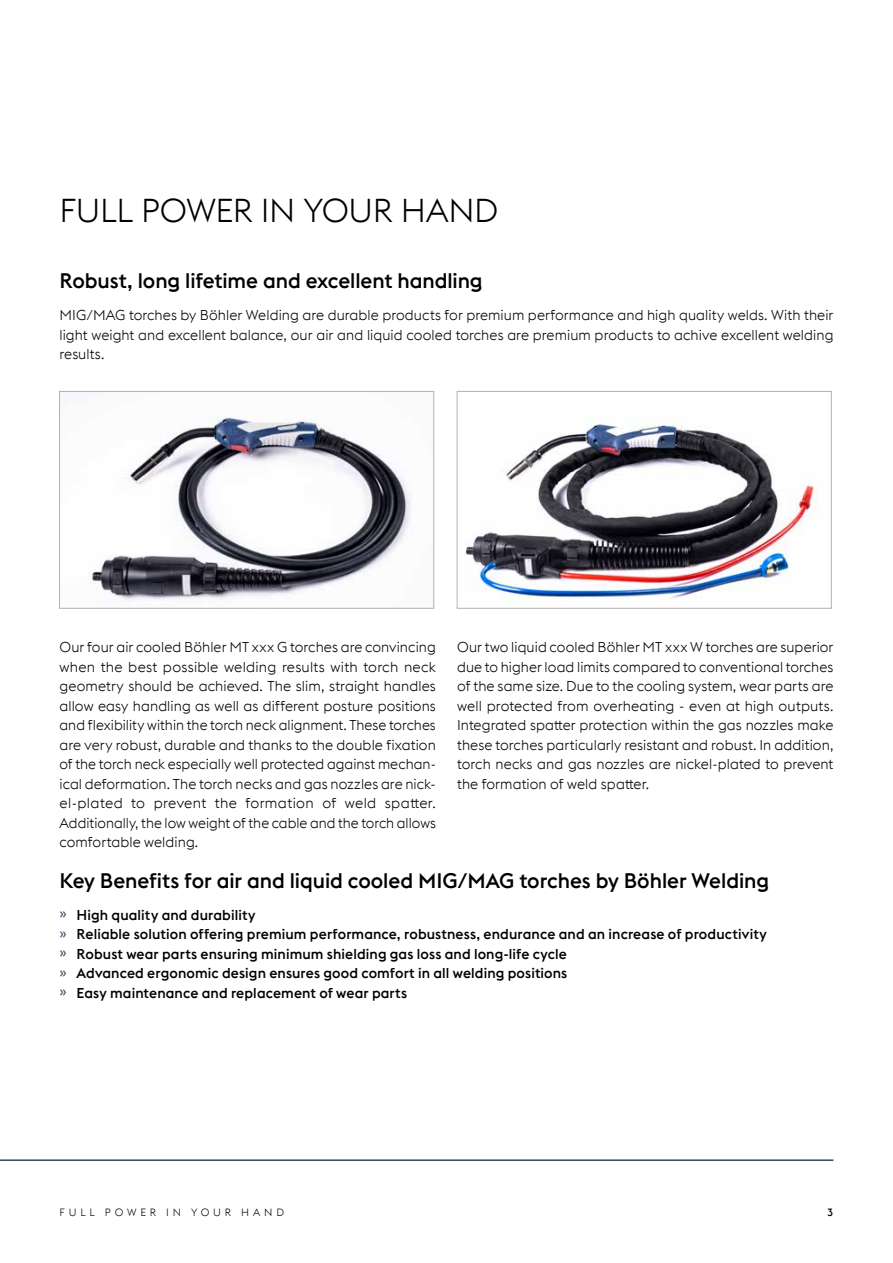
<style>
.page{position:relative;width:893px;height:1263px;background:#fff}
.page>*{position:absolute;margin:0;border:0;box-sizing:border-box;transform-origin:0 0}
.t1{font:300 33px "voestalpine";letter-spacing:-.01em;color:#000}
.t2{font:500 21px "voestalpine";letter-spacing:-.005em;color:#000}
.t3{font:300 14.25px/19.5px "voestalpine";letter-spacing:.005em;color:#000;text-align:justify}
.t4{font:500 14.25px/19.5px "voestalpine";letter-spacing:.01em;color:#000}
.t5{font:300 10.5px "voestalpine";letter-spacing:.365em;color:#000}
.t6{font:500 10.5px "voestalpine";color:#000}
.s1{font-weight:400;color:#304467}
</style>
<div class="page">
<hr style="left:0;top:1159px;width:833px;height:2px;background:#304467">
<img style="left:89px;top:417px;width:323px;height:184px">
<div style="left:59px;top:391px;width:375px;height:217px;border:1px solid #b1b2b3"></div>
<img style="left:465px;top:422px;width:353px;height:180px">
<div style="left:457px;top:391px;width:374px;height:217px;border:1px solid #b1b2b3"></div>
<h1 class="t1" style="left:60px;top:192px;width:440px">FULL POWER IN YOUR HAND</h1>
<h2 class="t2" style="left:60px;top:268px;width:425px">Robust, long lifetime and excellent handling</h2>
<p class="t3" style="left:60px;top:306px;width:775px">MIG/MAG torches by Böhler Welding are durable products for premium performance and high quality welds. With their light weight and excellent balance, our air and liquid cooled torches are premium products to achive excellent welding results.</p>
<p class="t3" style="left:60px;top:637px;width:378px">Our four air cooled Böhler MT xxx G torches are convincing when the best possible welding results with torch neck geometry should be achieved. The slim, straight handles allow easy handling as well as different posture positions and flexibility within the torch neck alignment. These torches are very robust, durable and thanks to the double fixation of the torch neck especially well protected against mechan&shy;ical deformation. The torch necks and gas nozzles are nick&shy;el-plated to prevent the formation of weld spatter.<br>Additionally, the low weight of the cable and the torch allows comfortable welding.</p>
<p class="t3" style="left:457px;top:637px;width:378px">Our two liquid cooled Böhler MT xxx W torches are superior due to higher load limits compared to conventional torches of the same size. Due to the cooling system, wear parts are well protected from overheating - even at high outputs.<br>Integrated spatter protection within the gas nozzles make these torches particularly resistant and robust. In addition, torch necks and gas nozzles are nickel-plated to prevent the formation of weld spatter.</p>
<h2 class="t2" style="left:60px;top:867px;width:711px">Key Benefits for air and liquid cooled MIG/MAG torches by Böhler Welding</h2>
<p class="t4" style="left:60px;top:905px;width:709px"><span class="s1">»</span> High quality and durability<br><span class="s1">»</span> Reliable solution offering premium performance, robustness, endurance and an increase of productivity <span class="s1">»</span> Robust wear parts ensuring minimum shielding gas loss and long-life cycle<br><span class="s1">»</span> Advanced ergonomic design ensures good comfort in all welding positions<br><span class="s1">»</span> Easy maintenance and replacement of wear parts</p>
<p class="t5" style="left:60px;top:1206px;width:226px">FULL POWER IN YOUR HAND</p>
<p class="t6" style="left:827px;top:1206px;width:8px">3</p>
</div>
